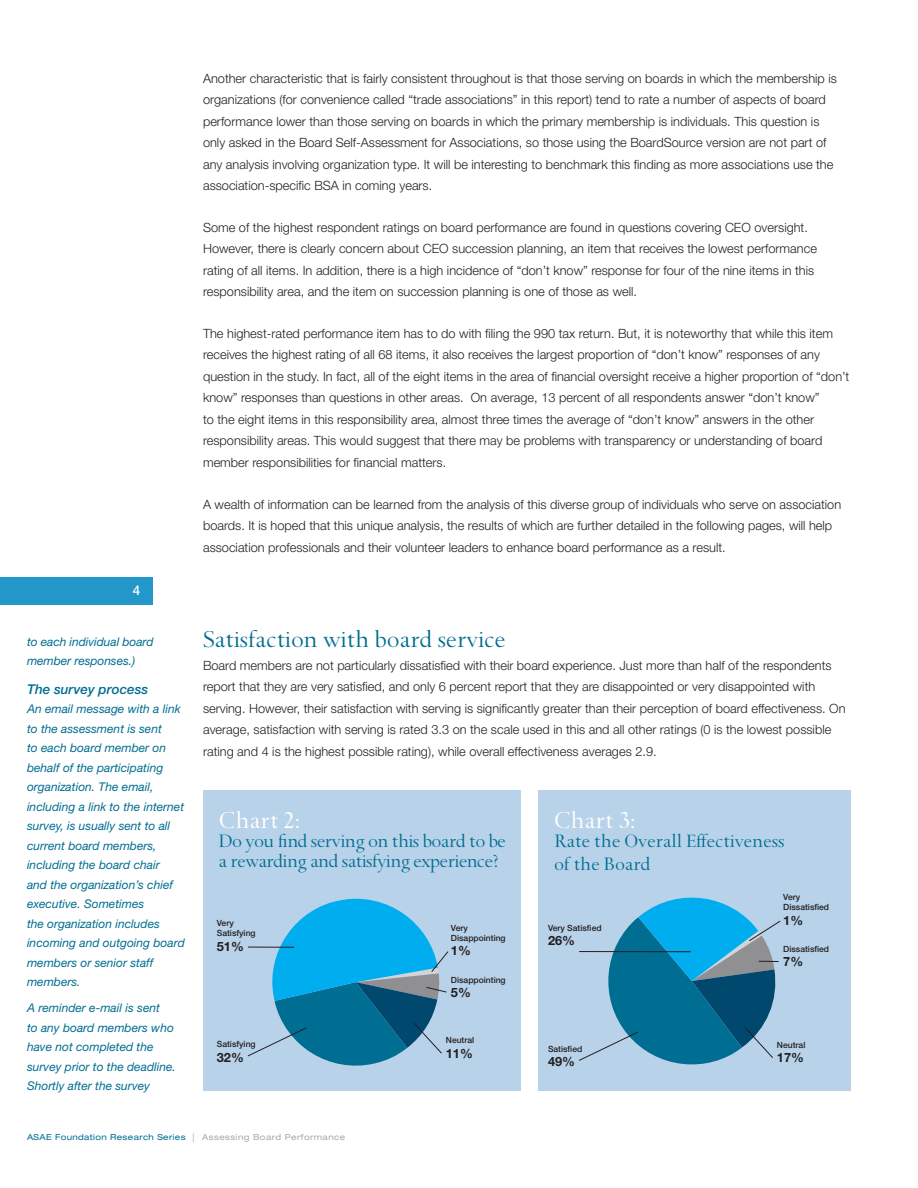
<style>
.page{position:relative;width:918px;height:1188px;background:#fff}
.page>*{position:absolute;margin:0;border:0;box-sizing:border-box;transform-origin:0 0}
.sub_head_1{font:27px "Spectrum MT Std";color:#006d92}
.starting_word{font:27px "Spectrum MT Std";color:#fff}
.starting_word-2{font:21px/19.5px "Spectrum MT Std";letter-spacing:-.02em;color:#006d92}
.starting_word-3{font:21px/22.5px "Spectrum MT Std";color:#006d92}
.body_copy{font:italic 500 13.5px "Helvetica Neue LT Std";color:#006d92}
.t1{font:500 13.5px "Helvetica Neue LT Std";color:#fff}
.body_copy-2{font:300 12.75px/21.5px "Helvetica Neue LT Std";color:#231f20}
.figure_text{font:700 12.75px "Helvetica Neue LT Std";color:#231f20}
.sidebar_body{font:italic 12px/19.5px "Helvetica Neue LT Std";color:#006d92}
.figure_text-2{font:500 8.55px/9.9px "Helvetica Neue LT Std";color:#231f20}
.t2{font:expanded 8.25px "Helvetica Neue LT Std";letter-spacing:.04em;color:#006d92}
.s1{font-weight:300;font-size:12px;color:#a8a9ad}
.s2{color:#a8a9ad}
</style>
<div class="page">
<div style="left:0;top:577px;width:152px;height:28px;background:#2396ca"></div>
<div style="left:203px;top:791px;width:318px;height:300px;background:#b8d2e9"></div>
<div style="left:538px;top:791px;width:312px;height:300px;background:#b8d2e9"></div>
<svg style="left:247px;top:898px;width:202px;height:168px"></svg>
<svg style="left:579px;top:897px;width:202px;height:168px"></svg>
<p class="t1" style="left:133px;top:582px;width:9px">4</p>
<p class="sidebar_body" style="left:27px;top:632px;width:128px">to each individual board member responses.)</p>
<p class="body_copy" style="left:27px;top:681px;width:123px">The survey process</p>
<p class="sidebar_body" style="left:27px;top:699px;width:159px">An email message with a link to the assessment is sent<br>to each board member on behalf of the participating organization. The email, including a link to the internet survey, is usually sent to all current board members, including the board chair<br>and the organization’s chief executive. Sometimes<br>the organization includes incoming and outgoing board members or senior staff members.</p>
<p class="sidebar_body" style="left:27px;top:998px;width:150px">A reminder e-mail is sent<br>to any board members who have not completed the survey prior to the deadline.<br>Shortly after the survey</p>
<p class="body_copy-2" style="left:203px;top:67px;width:635px">Another characteristic that is fairly consistent throughout is that those serving on boards in which the membership is organizations (for convenience called “trade associations” in this report) tend to rate a number of aspects of board performance lower than those serving on boards in which the primary membership is individuals. This question is only asked in the Board Self-Assessment for Associations, so those using the BoardSource version are not part of any analysis involving organization type. It will be interesting to benchmark this finding as more associations use the association-specific BSA in coming years.</p>
<p class="body_copy-2" style="left:203px;top:216px;width:615px">Some of the highest respondent ratings on board performance are found in questions covering CEO oversight.<br>However, there is clearly concern about CEO succession planning, an item that receives the lowest performance rating of all items. In addition, there is a high incidence of “don’t know” response for four of the nine items in this responsibility area, and the item on succession planning is one of those as well.</p>
<p class="body_copy-2" style="left:203px;top:322px;width:648px">The highest-rated performance item has to do with filing the 990 tax return. But, it is noteworthy that while this item receives the highest rating of all 68 items, it also receives the largest proportion of “don’t know” responses of any question in the study. In fact, all of the eight items in the area of financial oversight receive a higher proportion of “don’t know” responses than questions in other areas. On average, 13 percent of all respondents answer “don’t know”<br>to the eight items in this responsibility area, almost three times the average of “don’t know” answers in the other responsibility areas. This would suggest that there may be problems with transparency or understanding of board member responsibilities for financial matters.</p>
<p class="body_copy-2" style="left:203px;top:493px;width:640px">A wealth of information can be learned from the analysis of this diverse group of individuals who serve on association boards. It is hoped that this unique analysis, the results of which are further detailed in the following pages, will help association professionals and their volunteer leaders to enhance board performance as a result.</p>
<p class="sub_head_1" style="left:203px;top:625px;width:304px">Satisfaction with board service</p>
<p class="body_copy-2" style="left:203px;top:654px;width:644px">Board members are not particularly dissatisfied with their board experience. Just more than half of the respondents report that they are very satisfied, and only 6 percent report that they are disappointed or very disappointed with serving. However, their satisfaction with serving is significantly greater than their perception of board effectiveness. On average, satisfaction with serving is rated 3.3 on the scale used in this and all other ratings (0 is the lowest possible rating and 4 is the highest possible rating), while overall effectiveness averages 2.9.</p>
<p class="starting_word" style="left:219px;top:806px;width:83px">Chart 2:</p>
<p class="starting_word-2" style="left:219px;top:832px;width:289px">Do you find serving on this board to be a rewarding and satisfying experience?</p>
<p class="starting_word" style="left:554px;top:806px;width:83px">Chart 3:</p>
<p class="starting_word-3" style="left:554px;top:830px;width:232px">Rate the Overall Effectiveness of the Board</p>
<p class="figure_text-2" style="left:217px;top:918px;width:40px">Very<br>Satisfying</p>
<p class="figure_text" style="left:217px;top:938px;width:29px">51%</p>
<p class="figure_text-2" style="left:451px;top:923px;width:18px">Very</p>
<p class="figure_text-2" style="left:451px;top:933px;width:56px">Disappointing</p>
<p class="figure_text" style="left:451px;top:943px;width:21px">1%</p>
<p class="figure_text-2" style="left:548px;top:923px;width:55px">Very Satisfied</p>
<p class="figure_text" style="left:548px;top:933px;width:29px">26%</p>
<p class="figure_text-2" style="left:783px;top:892px;width:18px">Very</p>
<p class="figure_text-2" style="left:783px;top:902px;width:47px">Dissatisfied</p>
<p class="figure_text" style="left:783px;top:912px;width:21px">1%</p>
<p class="figure_text-2" style="left:783px;top:944px;width:47px">Dissatisfied</p>
<p class="figure_text" style="left:783px;top:954px;width:21px">7%</p>
<p class="figure_text-2" style="left:451px;top:975px;width:56px">Disappointing</p>
<p class="figure_text" style="left:451px;top:985px;width:21px">5%</p>
<p class="figure_text-2" style="left:217px;top:1039px;width:40px">Satisfying</p>
<p class="figure_text" style="left:217px;top:1049px;width:29px">32%</p>
<p class="figure_text-2" style="left:446px;top:1035px;width:30px">Neutral</p>
<p class="figure_text" style="left:446px;top:1045px;width:29px">11%</p>
<p class="figure_text-2" style="left:548px;top:1044px;width:36px">Satisfied</p>
<p class="figure_text" style="left:548px;top:1054px;width:29px">49%</p>
<p class="figure_text-2" style="left:777px;top:1040px;width:30px">Neutral</p>
<p class="figure_text" style="left:777px;top:1050px;width:29px">17%</p>
<p class="t2" style="left:27px;top:1132px;width:320px">ASAE Foundation Research Series <span class="s1">|</span> <span class="s2">Assessing Board Performance</span></p>
</div>
